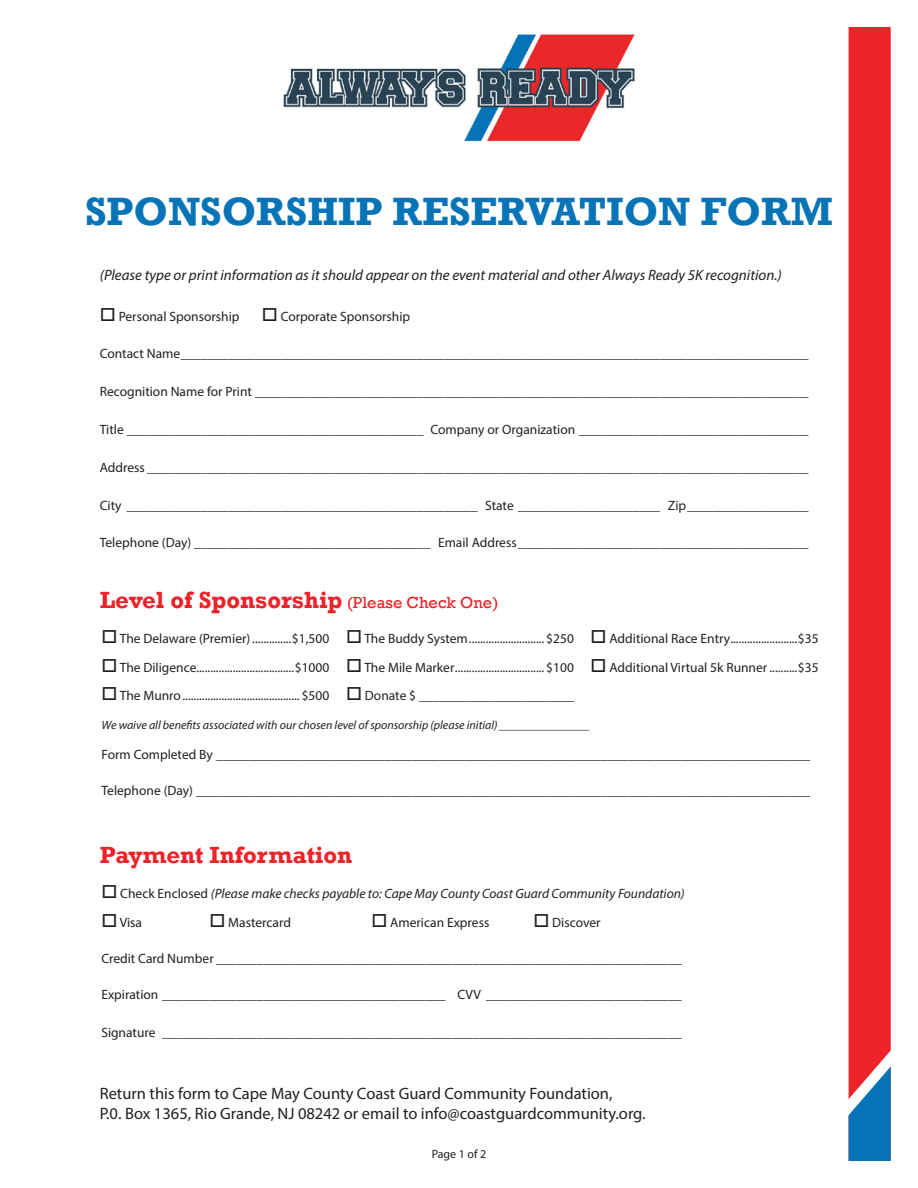
<style>
.page{position:relative;width:918px;height:1188px;background:#fff}
.page>*{position:absolute;margin:0;border:0;box-sizing:border-box;transform-origin:0 0}
.t1{font:700 40.5px "Rockwell";color:#0674b6}
.t2{font:700 24px "Rockwell";color:#ec2329}
.t3{font:16.5px/19.8px "Myriad Pro";color:#231f20}
.t4{font:italic 15px "Myriad Pro";color:#231f20}
.t5{font:13.5px "Myriad Pro";color:#231f20}
.t6{font:italic 13.5px "Myriad Pro";color:#231f20}
.t7{font:italic 12px "Myriad Pro";color:#231f20}
.t8{font:12px "Myriad Pro";color:#231f20}
.s1{font-weight:400;font-size:16.5px}
.s2{font-style:normal}
</style>
<div class="page">
<div style="left:849px;top:27px;width:42px;height:1012px;background:#ec2329"></div>
<svg style="left:848px;top:1039px;width:43px;height:122px;background:#6d7097"></svg>
<img style="left:283px;top:34px;width:352px;height:108px">
<p class="t1" style="left:85px;top:186px;width:749px">SPONSORSHIP RESERVATION FORM</p>
<p class="t4" style="left:100px;top:266px;width:684px">(Please type or print information as it should appear on the event material and other Always Ready 5K recognition.)</p>
<p class="t5" style="left:100px;top:308px;width:312px">□ Personal Sponsorship □ Corporate Sponsorship</p>
<p class="t5" style="left:100px;top:346px;width:710px">Contact Name_____________________________________________________________________________________________</p>
<p class="t5" style="left:100px;top:383px;width:710px">Recognition Name for Print __________________________________________________________________________________</p>
<p class="t5" style="left:100px;top:421px;width:710px">Title ____________________________________________ Company or Organization __________________________________</p>
<p class="t5" style="left:100px;top:459px;width:710px">Address __________________________________________________________________________________________________</p>
<p class="t5" style="left:100px;top:497px;width:710px">City ____________________________________________________ State _____________________ Zip__________________</p>
<p class="t5" style="left:100px;top:535px;width:710px">Telephone (Day) ___________________________________ Email Address___________________________________________</p>
<p class="t2" style="left:100px;top:586px;width:400px">Level of Sponsorship <span class="s1">(Please Check One)</span></p>
<p class="t5" style="left:101px;top:630px;width:230px">□ The Delaware (Premier)..............$1,500</p>
<p class="t5" style="left:101px;top:659px;width:230px">□ The Diligence...................................$1000</p>
<p class="t5" style="left:101px;top:687px;width:230px">□ The Munro.......................................... $500</p>
<p class="t5" style="left:346px;top:630px;width:230px">□ The Buddy System........................... $250</p>
<p class="t5" style="left:346px;top:659px;width:230px">□ The Mile Marker................................ $100</p>
<p class="t5" style="left:346px;top:687px;width:230px">□ Donate $ _______________________</p>
<p class="t5" style="left:591px;top:630px;width:230px">□ Additional Race Entry........................$35</p>
<p class="t5" style="left:591px;top:659px;width:230px">□ Additional Virtual 5k Runner ..........$35</p>
<p class="t7" style="left:102px;top:718px;width:490px">We waive all benefits associated with our chosen level of sponsorship (please initial) _______________</p>
<p class="t5" style="left:102px;top:746px;width:710px">Form Completed By ________________________________________________________________________________________</p>
<p class="t5" style="left:102px;top:783px;width:710px">Telephone (Day) ___________________________________________________________________________________________</p>
<p class="t2" style="left:100px;top:841px;width:254px">Payment Information</p>
<p class="t6" style="left:101px;top:885px;width:585px">□ <span class="s2">Check Enclosed</span> (Please make checks payable to: Cape May County Coast Guard Community Foundation)</p>
<p class="t5" style="left:101px;top:914px;width:42px">□ Visa</p>
<p class="t5" style="left:209px;top:914px;width:83px">□ Mastercard</p>
<p class="t5" style="left:371px;top:914px;width:119px">□ American Express</p>
<p class="t5" style="left:533px;top:914px;width:69px">□ Discover</p>
<p class="t5" style="left:101px;top:950px;width:582px">Credit Card Number _____________________________________________________________________</p>
<p class="t5" style="left:101px;top:987px;width:582px">Expiration __________________________________________ CVV _____________________________</p>
<p class="t5" style="left:101px;top:1024px;width:582px">Signature _____________________________________________________________________________</p>
<p class="t3" style="left:100px;top:1083px;width:547px">Return this form to Cape May County Coast Guard Community Foundation,<br>P.0. Box 1365, Rio Grande, NJ 08242 or email to info@coastguardcommunity.org.</p>
<p class="t8" style="left:432px;top:1147px;width:56px">Page 1 of 2</p>
</div>
